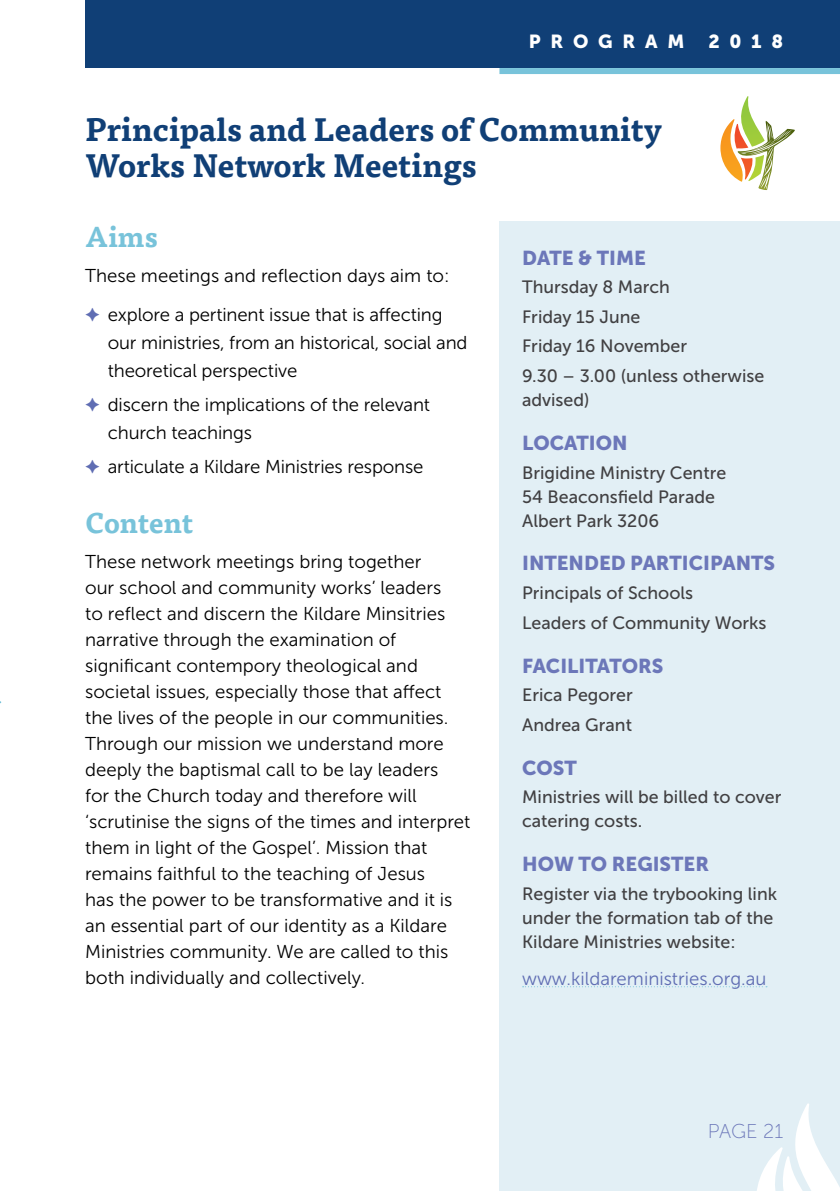
<style>
.page{position:relative;width:840px;height:1191px;background:#fff}
.page>*{position:absolute;margin:0;border:0;box-sizing:border-box;transform-origin:0 0}
.t1{font:700 32px/36px "Tisa Pro";color:#103f76}
.t2{font:700 28px "Tisa Pro";color:#78c3da}
.t3{font:20px "Museo Sans 900";color:#6c77b9}
.t4{font:20px "Museo Sans 100";color:#6c77b9}
.t5{font:18.8px "Museo Sans 900";letter-spacing:.52em;color:#fff}
.t6{font:18.6px/26px "Museo Sans 300";color:#000}
.t7{font:18.6px "Museo Sans 300";color:#5f6db3}
.t8{font:17.8px/29.6px "Museo Sans 500";color:#414042}
.s1{color:#5f6db3}
</style>
<div class="page">
<div style="left:499px;top:221px;width:340px;height:970px;background:#e2eff5"></div>
<div style="left:85px;top:0;width:754px;height:68px;background:#103f76"></div>
<div style="left:499px;top:68px;width:340px;height:6px;background:#78c3da"></div>
<svg style="left:720px;top:96px;width:74px;height:94px"></svg>
<svg style="left:522px;top:986px;width:244px;height:1px"></svg>
<svg style="left:757px;top:1103px;width:82px;height:88px"></svg>
<p class="t5" style="left:528px;top:31px;width:157px">PROGRAM</p>
<p class="t5" style="left:708px;top:31px;width:76px">2018</p>
<h1 class="t1" style="left:85px;top:110px;width:578px">Principals and Leaders of Community<br>Works Network Meetings</h1>
<h2 class="t2" style="left:85px;top:215px;width:74px">Aims</h2>
<p class="t6" style="left:85px;top:256px;width:366px;line-height:39.4px">These meetings and reflection days aim to: <span class="s1">✦</span> explore a pertinent issue that is affecting</p>
<p class="t6" style="left:108px;top:329px;width:361px;line-height:28px">our ministries, from an historical, social and theoretical perspective</p>
<p class="t6" style="left:108px;top:390px;width:324px;line-height:28px;text-indent:-23px"><span class="s1">✦</span> discern the implications of the relevant church teachings</p>
<p class="t6" style="left:85px;top:453px;width:339px"><span class="s1">✦</span> articulate a Kildare Ministries response</p>
<h2 class="t2" style="left:85px;top:500px;width:110px">Content</h2>
<p class="t6" style="left:85px;top:548px;width:386px">These network meetings bring together<br>our school and community works’ leaders<br>to reflect and discern the Kildare Minsitries narrative through the examination of significant contempory theological and societal issues, especially those that affect the lives of the people in our communities.<br>Through our mission we understand more deeply the baptismal call to be lay leaders<br>for the Church today and therefore will ‘scrutinise the signs of the times and interpret them in light of the Gospel’. Mission that remains faithful to the teaching of Jesus<br>has the power to be transformative and it is an essential part of our identity as a Kildare Ministries community. We are called to this both individually and collectively.</p>
<p class="t3" style="left:522px;top:246px;width:125px">DATE &amp; TIME</p>
<p class="t8" style="left:522px;top:272px;width:243px">Thursday 8 March<br>Friday 15 June<br>Friday 16 November<br>9.30 – 3.00 (unless otherwise</p>
<p class="t8" style="left:522px;top:385px;width:69px">advised)</p>
<p class="t3" style="left:522px;top:431px;width:107px">LOCATION</p>
<p class="t8" style="left:522px;top:460px;width:205px;line-height:24px">Brigidine Ministry Centre<br>54 Beaconsfield Parade<br>Albert Park 3206</p>
<p class="t3" style="left:522px;top:552px;width:254px">INTENDED PARTICIPANTS</p>
<p class="t8" style="left:522px;top:578px;width:246px">Principals of Schools<br>Leaders of Community Works</p>
<p class="t3" style="left:522px;top:654px;width:143px">FACILITATORS</p>
<p class="t8" style="left:522px;top:680px;width:112px">Erica Pegorer<br>Andrea Grant</p>
<p class="t3" style="left:522px;top:756px;width:56px">COST</p>
<p class="t8" style="left:522px;top:785px;width:261px;line-height:24px">Ministries will be billed to cover catering costs.</p>
<p class="t3" style="left:522px;top:852px;width:188px">HOW TO REGISTER</p>
<p class="t8" style="left:522px;top:881px;width:256px;line-height:24px">Register via the trybooking link under the formation tab of the<br>Kildare Ministries website:</p>
<p class="t7" style="left:522px;top:968px;width:246px">www.kildareministries.org.au</p>
<p class="t4" style="left:707px;top:1120px;width:77px">PAGE 21</p>
</div>
